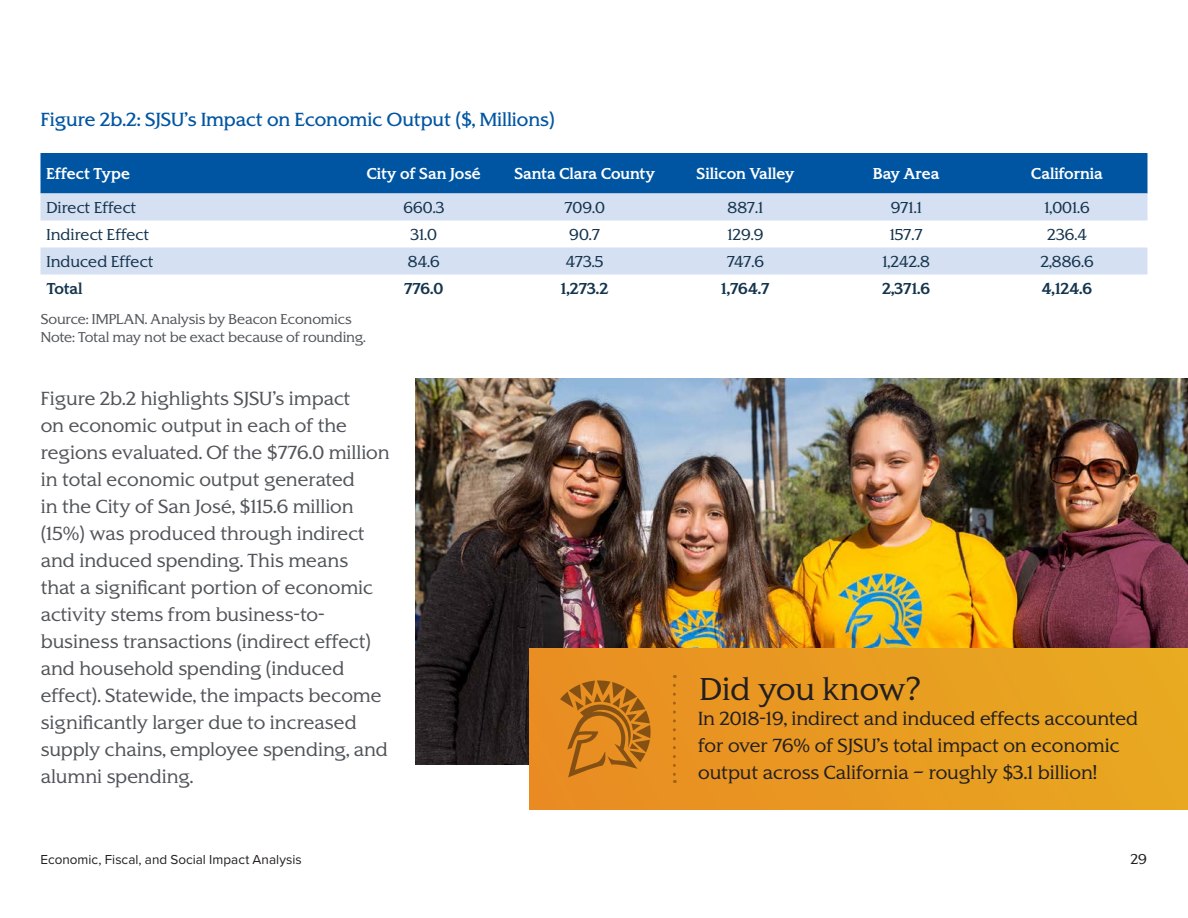
<style>
.page{position:relative;width:1188px;height:918px;background:#fff}
.page>*{position:absolute;margin:0;border:0;box-sizing:border-box;transform-origin:0 0}
.t1{font:300 30px "SJSU Spartan";letter-spacing:-.005em;color:#231f20}
.t2{font:300 18px/27px "SJSU Spartan";color:#51555a}
.t3{font:300 18px/27px "SJSU Spartan";color:#231f20}
.t4{font:18px "SJSU Spartan";color:#0055a2}
.t5{font:300 15px "SJSU Spartan";color:#14344d}
.t6{font:700 15px "SJSU Spartan";color:#fff}
.t7{font:700 15px "SJSU Spartan";color:#14344d}
.t8{font:300 13.5px "SJSU Spartan";letter-spacing:-.01em;color:#51555a}
.t9{font:13.5px "Proxima Nova";color:#231f20}
.t10{font:300 13.5px "SJSU Spartan";color:#231f20}
</style>
<div class="page">
<img style="left:416px;top:378px;width:772px;height:387px">
<div style="left:529px;top:648px;width:659px;height:162px;background:linear-gradient(to right,#e98c22,#e8aa21)"></div>
<svg style="left:560px;top:680px;width:91px;height:98px;background:#c97b1d"></svg>
<svg style="left:673px;top:685px;width:3px;height:98px"></svg>
<div style="left:40px;top:153px;width:1108px;height:41px;background:#0055a2"></div>
<svg style="left:40px;top:194px;width:1108px;height:80px;fill:#d5e0f2"></svg>
<p class="t4" style="left:41px;top:108px;width:515px">Figure 2b.2: SJSU’s Impact on Economic Output ($, Millions)</p>
<p class="t6" style="left:46px;top:164px;width:85px">Effect Type</p>
<p class="t6" style="left:367px;top:164px;width:116px">City of San José</p>
<p class="t6" style="left:514px;top:164px;width:142px">Santa Clara County</p>
<p class="t6" style="left:697px;top:164px;width:99px">Silicon Valley</p>
<p class="t6" style="left:873px;top:164px;width:68px">Bay Area</p>
<p class="t6" style="left:1031px;top:164px;width:73px">California</p>
<p class="t5" style="left:46px;top:198px;width:91px">Direct Effect</p>
<p class="t5" style="left:403px;top:198px;width:42px">660.3</p>
<p class="t5" style="left:564px;top:198px;width:42px">709.0</p>
<p class="t5" style="left:728px;top:198px;width:37px">887.1</p>
<p class="t5" style="left:891px;top:198px;width:33px">971.1</p>
<p class="t5" style="left:1044px;top:198px;width:47px">1,001.6</p>
<p class="t5" style="left:46px;top:225px;width:104px">Indirect Effect</p>
<p class="t5" style="left:411px;top:225px;width:28px">31.0</p>
<p class="t5" style="left:569px;top:225px;width:32px">90.7</p>
<p class="t5" style="left:727px;top:225px;width:37px">129.9</p>
<p class="t5" style="left:890px;top:225px;width:35px">157.7</p>
<p class="t5" style="left:1047px;top:225px;width:41px">236.4</p>
<p class="t5" style="left:46px;top:252px;width:108px">Induced Effect</p>
<p class="t5" style="left:408px;top:252px;width:33px">84.6</p>
<p class="t5" style="left:566px;top:252px;width:39px">473.5</p>
<p class="t5" style="left:727px;top:252px;width:39px">747.6</p>
<p class="t5" style="left:882px;top:252px;width:49px">1,242.8</p>
<p class="t5" style="left:1040px;top:252px;width:55px">2,886.6</p>
<p class="t7" style="left:46px;top:278px;width:38px">Total</p>
<p class="t7" style="left:404px;top:278px;width:41px">776.0</p>
<p class="t7" style="left:561px;top:278px;width:49px">1,273.2</p>
<p class="t7" style="left:721px;top:278px;width:50px">1,764.7</p>
<p class="t7" style="left:882px;top:278px;width:49px">2,371.6</p>
<p class="t7" style="left:1042px;top:278px;width:52px">4,124.6</p>
<p class="t8" style="left:41px;top:310px;width:312px">Source: IMPLAN. Analysis by Beacon Economics</p>
<p class="t8" style="left:41px;top:328px;width:327px">Note: Total may not be exact because of rounding.</p>
<p class="t2" style="left:41px;top:385px;width:350px">Figure 2b.2 highlights SJSU’s impact<br>on economic output in each of the regions evaluated. Of the $776.0 million in total economic output generated<br>in the City of San José, $115.6 million (15%) was produced through indirect and induced spending. This means<br>that a significant portion of economic activity stems from business-to&shy;business transactions (indirect effect) and household spending (induced effect). Statewide, the impacts become significantly larger due to increased supply chains, employee spending, and alumni spending.</p>
<p class="t1" style="left:700px;top:670px;width:222px">Did you know?</p>
<p class="t3" style="left:698px;top:705px;width:442px">In 2018-19, indirect and induced effects accounted for over 76% of SJSU’s total impact on economic output across California – roughly $3.1 billion!</p>
<p class="t9" style="left:40px;top:849px;width:263px">Economic, Fiscal, and Social Impact Analysis</p>
<p class="t10" style="left:1130px;top:850px;width:18px">29</p>
</div>
